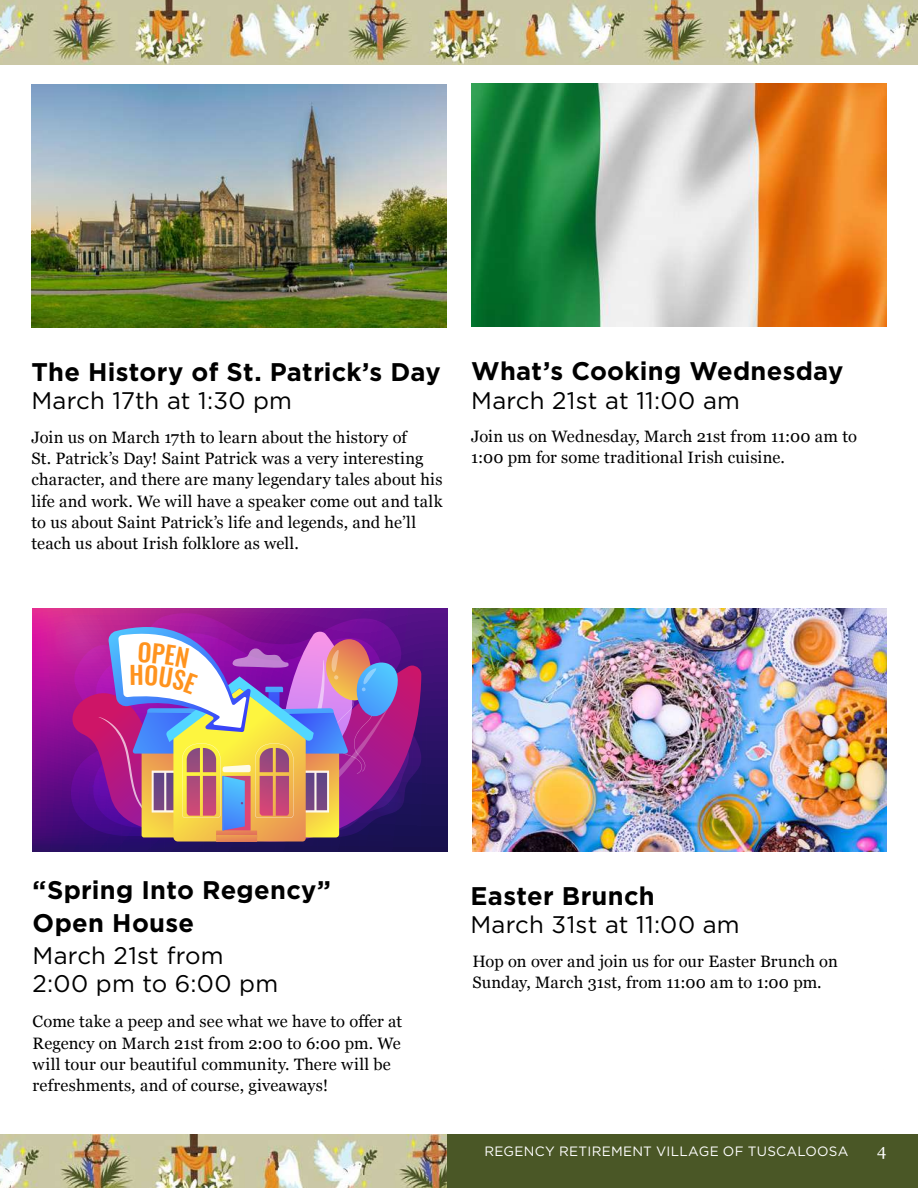
<style>
.page{position:relative;width:918px;height:1188px;background:#fff}
.page>*{position:absolute;margin:0;border:0;box-sizing:border-box;transform-origin:0 0}
.t1{font:700 25.5px/33px "Gotham";letter-spacing:.01em;color:#000}
.t2{font:24px/28.5px "Gotham";letter-spacing:.01em;color:#000}
.t3{font:16.5px/21.3px "Georgia";letter-spacing:.01em;color:#000}
.t4{font:16.5px "Georgia";color:#fff}
.t5{font:13.5px "Gotham";letter-spacing:.02em;color:#fff}
</style>
<div class="page">
<img style="left:0;top:1135px;width:447px;height:53px">
<div style="left:447px;top:1135px;width:471px;height:53px;background:#4a5726"></div>
<img style="left:0;top:0;width:918px;height:64px">
<img style="left:472px;top:608px;width:415px;height:243px">
<img style="left:32px;top:84px;width:414px;height:243px">
<img style="left:471px;top:84px;width:415px;height:243px">
<svg style="left:33px;top:609px;width:414px;height:243px;background:#511076"></svg>
<svg style="left:431px;top:828px;width:1px;height:24px"></svg>
<hr style="left:426px;top:609px;width:1px;height:88px;background:#fff">
<hr style="left:426px;top:719px;width:1px;height:73px;background:#fff">
<hr style="left:440px;top:627px;width:1px;height:109px;background:#fff">
<hr style="left:440px;top:757px;width:1px;height:72px;background:#fff">
<hr style="left:37px;top:652px;width:1px;height:97px;background:#fff">
<hr style="left:37px;top:791px;width:1px;height:61px;background:#fff">
<svg style="left:46px;top:609px;width:375px;height:243px;background:#9e5d95"></svg>
<h1 class="t1" style="left:32px;top:355px;width:411px">The History of St. Patrick’s Day</h1>
<h2 class="t2" style="left:32px;top:386px;width:262px">March 17th at 1:30 pm</h2>
<p class="t3" style="left:32px;top:426px;width:413px">Join us on March 17th to learn about the history of<br>St. Patrick’s Day! Saint Patrick was a very interesting character, and there are many legendary tales about his life and work. We will have a speaker come out and talk to us about Saint Patrick’s life and legends, and he’ll teach us about Irish folklore as well.</p>
<h1 class="t1" style="left:471px;top:354px;width:374px">What’s Cooking Wednesday</h1>
<h2 class="t2" style="left:471px;top:385px;width:270px">March 21st at 11:00 am</h2>
<p class="t3" style="left:471px;top:425px;width:387px">Join us on Wednesday, March 21st from 11:00 am to<br>1:00 pm for some traditional Irish cuisine.</p>
<h1 class="t1" style="left:33px;top:874px;width:300px">“Spring Into Regency”<br>Open House</h1>
<h2 class="t2" style="left:33px;top:941px;width:247px">March 21st from<br>2:00 pm to 6:00 pm</h2>
<p class="t3" style="left:33px;top:1010px;width:371px">Come take a peep and see what we have to offer at Regency on March 21st from 2:00 to 6:00 pm. We will tour our beautiful community. There will be refreshments, and of course, giveaways!</p>
<h1 class="t1" style="left:471px;top:879px;width:186px">Easter Brunch</h1>
<h2 class="t2" style="left:471px;top:910px;width:271px">March 31st at 11:00 am</h2>
<p class="t3" style="left:472px;top:949px;width:367px">Hop on over and join us for our Easter Brunch on<br>Sunday, March 31st, from 11:00 am to 1:00 pm.</p>
<p class="t5" style="left:484px;top:1142px;width:365px">REGENCY RETIREMENT VILLAGE OF TUSCALOOSA</p>
<p class="t4" style="left:877px;top:1138px;width:11px">4</p>
</div>
